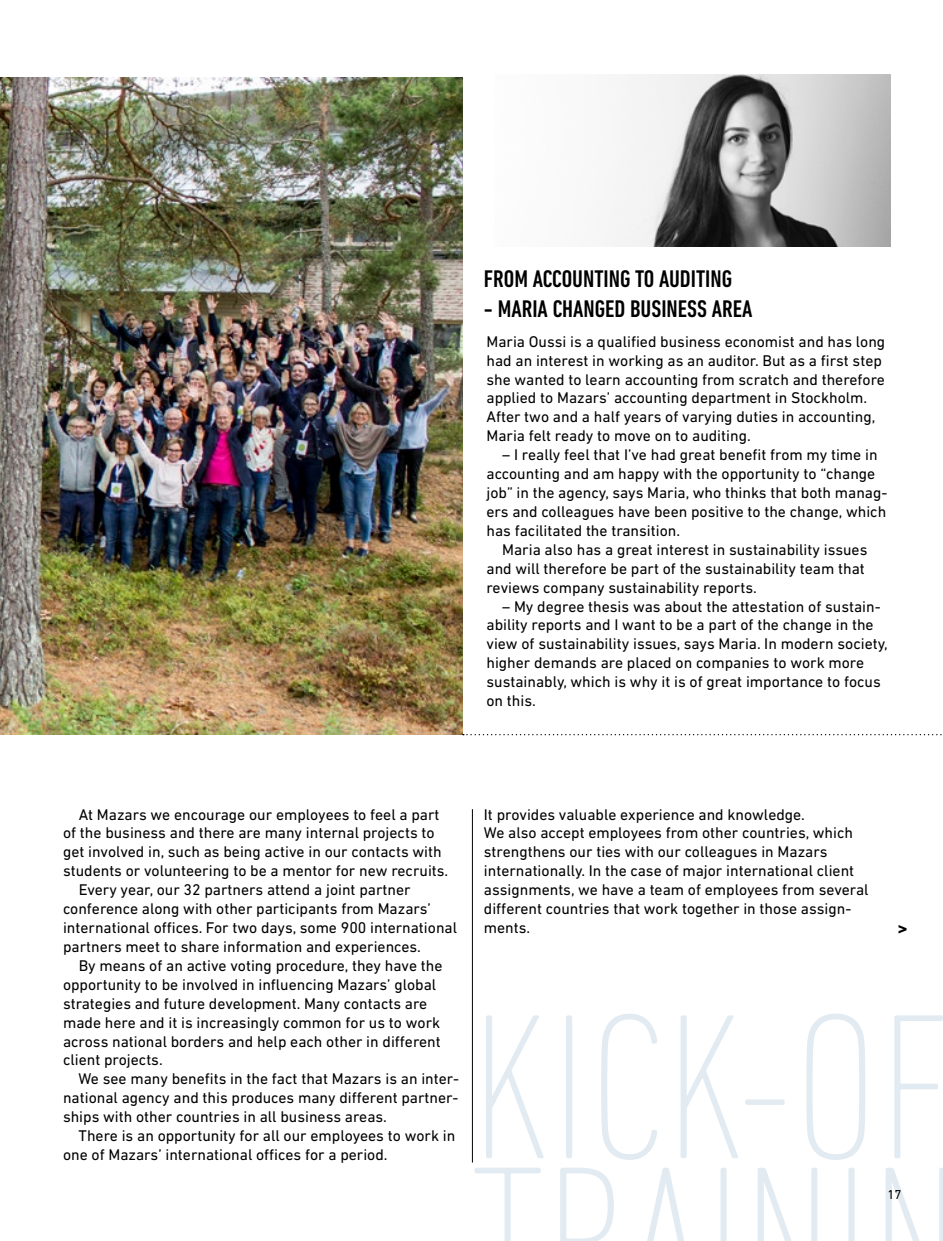
<style>
.page{position:relative;width:943px;height:1241px;background:#fff}
.page>*{position:absolute;margin:0;border:0;box-sizing:border-box;transform-origin:0 0}
.t1{font:200 condensed 210px/152.2px "DIN Next LT Pro";color:#e2ebf1}
.t2{font:500 condensed 24.5px "DIN Next LT Pro";color:#000}
.t3{font:15.75px/18.9px "DIN Next LT Pro";color:#000}
.t4{font:13.12px "DIN Next LT Pro";color:#000}
</style>
<div class="page">
<img style="left:0;top:77px;width:463px;height:657px">
<hr style="left:472px;top:809px;width:1px;height:353px;background:#000">
<svg style="left:463px;top:734px;width:479px;height:1px"></svg>
<img style="left:611px;top:74px;width:280px;height:172px">
<h2 class="t2" style="left:484px;top:265px;width:250px">FROM ACCOUNTING TO AUDITING</h2>
<h2 class="t2" style="left:484px;top:295px;width:270px">- MARIA CHANGED BUSINESS AREA</h2>
<p class="t3" style="left:486px;top:332px;width:400px">Maria Oussi is a qualified business economist and has long had an interest in working as an auditor. But as a first step she wanted to learn accounting from scratch and therefore applied to Mazars’ accounting department in Stockholm.<br>After two and a half years of varying duties in accounting, Maria felt ready to move on to auditing.</p>
<p class="t3" style="left:486px;top:445px;width:402px;text-indent:16px">– I really feel that I’ve had great benefit from my time in accounting and am happy with the opportunity to “change job” in the agency, says Maria, who thinks that both manag&shy;ers and colleagues have been positive to the change, which has facilitated the transition.</p>
<p class="t3" style="left:486px;top:539px;width:382px;text-indent:16px">Maria also has a great interest in sustainability issues and will therefore be part of the sustainability team that reviews company sustainability reports.</p>
<p class="t3" style="left:486px;top:596px;width:403px;text-indent:16px">– My degree thesis was about the attestation of sustain&shy;ability reports and I want to be a part of the change in the view of sustainability issues, says Maria. In modern society, higher demands are placed on companies to work more sustainably, which is why it is of great importance to focus on this.</p>
<p class="t3" style="left:79px;top:804px;width:362px">At Mazars we encourage our employees to feel a part</p>
<p class="t3" style="left:63px;top:823px;width:373px">of the business and there are many internal projects to</p>
<p class="t3" style="left:63px;top:842px;width:380px">get involved in, such as being active in our contacts with</p>
<p class="t3" style="left:63px;top:861px;width:387px">students or volunteering to be a mentor for new recruits.</p>
<p class="t3" style="left:79px;top:880px;width:333px">Every year, our 32 partners attend a joint partner</p>
<p class="t3" style="left:63px;top:899px;width:369px">conference along with other participants from Mazars’</p>
<p class="t3" style="left:63px;top:917px;width:395px">international offices. For two days, some 900 international</p>
<p class="t3" style="left:63px;top:936px;width:359px">partners meet to share information and experiences.</p>
<p class="t3" style="left:79px;top:955px;width:365px">By means of an active voting procedure, they have the</p>
<p class="t3" style="left:63px;top:974px;width:375px">opportunity to be involved in influencing Mazars’ global</p>
<p class="t3" style="left:63px;top:993px;width:366px">strategies and future development. Many contacts are</p>
<p class="t3" style="left:63px;top:1012px;width:378px">made here and it is increasingly common for us to work</p>
<p class="t3" style="left:63px;top:1031px;width:379px">across national borders and help each other in different</p>
<p class="t3" style="left:63px;top:1050px;width:101px">client projects.</p>
<p class="t3" style="left:78px;top:1069px;width:382px">We see many benefits in the fact that Mazars is an inter-</p>
<p class="t3" style="left:63px;top:1088px;width:397px">national agency and this produces many different partner-</p>
<p class="t3" style="left:63px;top:1106px;width:325px">ships with other countries in all business areas.</p>
<p class="t3" style="left:79px;top:1125px;width:378px">There is an opportunity for all our employees to work in</p>
<p class="t3" style="left:63px;top:1144px;width:326px">one of Mazars’ international offices for a period.</p>
<p class="t3" style="left:484px;top:804px;width:386px">It provides valuable experience and knowledge.<br>We also accept employees from other countries, which strengthens our ties with our colleagues in Mazars internationally. In the case of major international client assignments, we have a team of employees from several different countries that work together in those assign&shy;ments.</p>
<h2 class="t2" style="left:897px;top:913px;width:11px">&gt;</h2>
<h1 class="t1" style="left:470px;top:1009px;width:492px">KICK-OF<br>TRAININ</h1>
<p class="t4" style="left:887px;top:1186px;width:16px">17</p>
</div>
